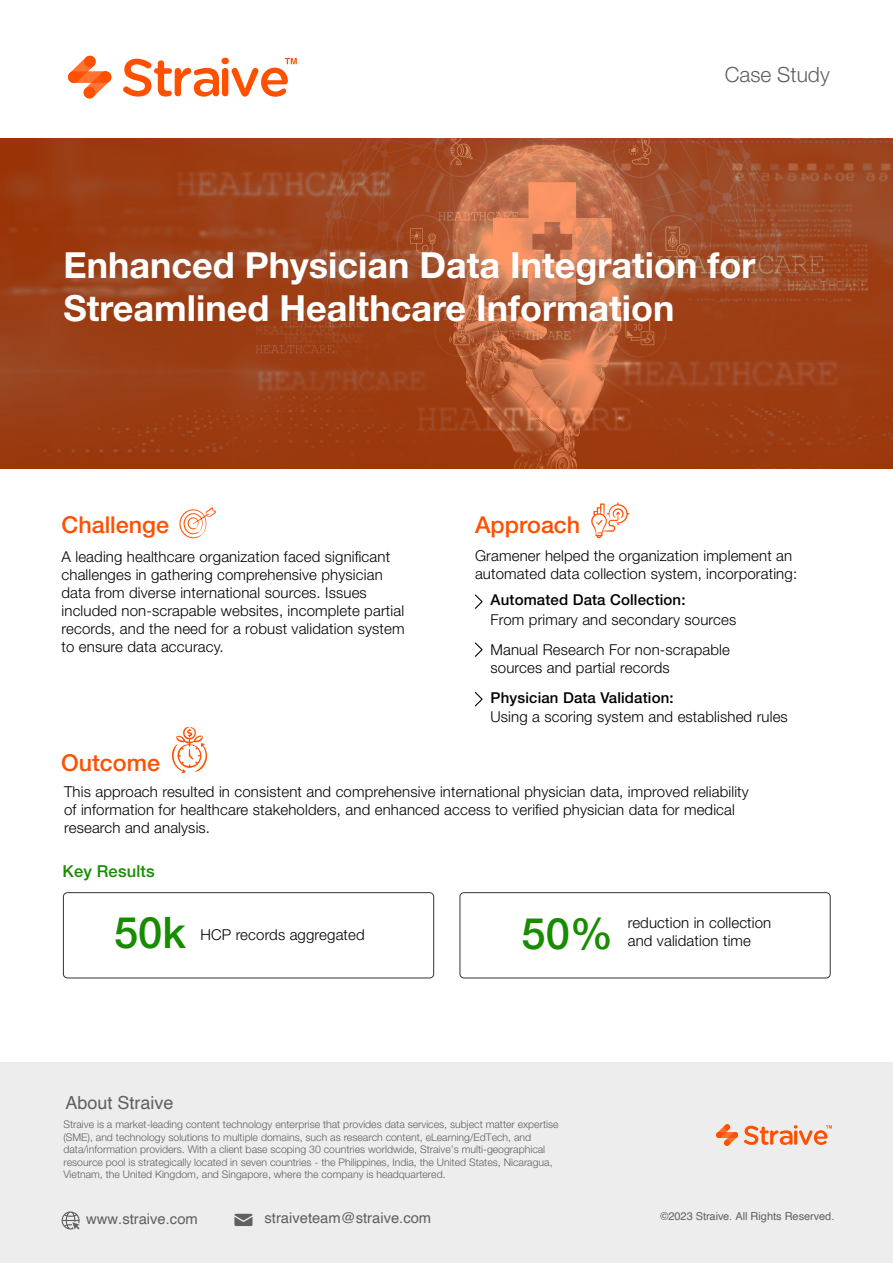
<style>
.page{position:relative;width:893px;height:1263px;background:#fff}
.page>*{position:absolute;margin:0;border:0;box-sizing:border-box;transform-origin:0 0}
.t1{font:500 43.5px "Helvetica Neue LT Std";color:#188c00}
.t2{font:700 36px/43.2px "Helvetica Neue LT Std";color:#fff}
.t3{font:500 23.25px "Helvetica Neue LT Std";color:#ff5000}
.t4{font:300 21px "Helvetica Neue LT Std";color:#606060}
.t5{font:18px "Helvetica";color:#606060}
.t6{font:500 16.5px "Helvetica Neue LT Std";letter-spacing:.01em;color:#188c00}
.t7{font:300 15px/18px "Helvetica Neue LT Std";letter-spacing:.01em;color:#000}
.t8{font:500 15px "Helvetica Neue LT Std";letter-spacing:.01em;color:#000}
.t9{font:14.7px "Helvetica";color:#606060}
.t10{font:10.95px "Helvetica";color:#606060}
.t11{font:300 10.5px/12.6px "Helvetica Neue LT Std";color:#606060}
</style>
<div class="page">
<svg style="left:0;top:139px;width:893px;height:330px;background:#a34922"></svg>
<div style="left:0;top:1062px;width:893px;height:201px;background:#ededee"></div>
<svg style="left:68px;top:56px;width:43px;height:42px"></svg>
<svg style="left:123px;top:58px;width:174px;height:39px"></svg>
<svg style="left:234px;top:1214px;width:19px;height:12px"></svg>
<svg style="left:62px;top:1211px;width:18px;height:18px"></svg>
<svg style="left:475px;top:594px;width:8px;height:15px"></svg>
<svg style="left:475px;top:642px;width:8px;height:15px"></svg>
<svg style="left:475px;top:692px;width:8px;height:14px"></svg>
<div style="left:63px;top:892px;width:371px;height:86px;border:1px solid #353535;border-radius:4px"></div>
<div style="left:460px;top:892px;width:370px;height:86px;border:1px solid #353535;border-radius:4px"></div>
<svg style="left:179px;top:507px;width:37px;height:32px"></svg>
<svg style="left:591px;top:502px;width:38px;height:36px"></svg>
<svg style="left:172px;top:726px;width:35px;height:47px"></svg>
<svg style="left:716px;top:1124px;width:22px;height:22px"></svg>
<svg style="left:744px;top:1125px;width:88px;height:20px"></svg>
<h3 class="t4" style="left:725px;top:62px;width:107px">Case Study</h3>
<h2 class="t2" style="left:63px;top:243px;width:693px">Enhanced Physician Data Integration for<br>Streamlined Healthcare Information</h2>
<h3 class="t3" style="left:62px;top:511px;width:109px">Challenge</h3>
<p class="t7" style="left:62px;top:547px;width:345px">A leading healthcare organization faced significant challenges in gathering comprehensive physician data from diverse international sources. Issues included non-scrapable websites, incomplete partial records, and the need for a robust validation system to ensure data accuracy.</p>
<h3 class="t3" style="left:475px;top:511px;width:107px">Approach</h3>
<p class="t7" style="left:475px;top:546px;width:324px">Gramener helped the organization implement an automated data collection system, incorporating:</p>
<p class="t8" style="left:491px;top:590px;width:196px">Automated Data Collection:</p>
<p class="t7" style="left:491px;top:611px;width:247px">From primary and secondary sources</p>
<p class="t7" style="left:490px;top:640px;width:241px">Manual Research For non-scrapable sources and partial records</p>
<p class="t8" style="left:491px;top:689px;width:185px">Physician Data Validation:</p>
<p class="t7" style="left:490px;top:707px;width:299px">Using a scoring system and established rules</p>
<h3 class="t3" style="left:61px;top:749px;width:100px">Outcome</h3>
<p class="t7" style="left:64px;top:783px;width:686px">This approach resulted in consistent and comprehensive international physician data, improved reliability of information for healthcare stakeholders, and enhanced access to verified physician data for medical research and analysis.</p>
<p class="t6" style="left:63px;top:862px;width:94px">Key Results</p>
<h1 class="t1" style="left:114px;top:907px;width:73px">50k</h1>
<p class="t7" style="left:200px;top:925px;width:166px">HCP records aggregated</p>
<h1 class="t1" style="left:521px;top:907px;width:93px">50%</h1>
<p class="t7" style="left:628px;top:913px;width:145px">reduction in collection and validation time</p>
<p class="t5" style="left:65px;top:1089px;width:110px">About Straive</p>
<p class="t11" style="left:63px;top:1118px;width:497px">Straive is a market-leading content technology enterprise that provides data services, subject matter expertise (SME), and technology solutions to multiple domains, such as research content, eLearning/EdTech, and data/information providers. With a client base scoping 30 countries worldwide, Straive’s multi-geographical resource pool is strategically located in seven countries - the Philippines, India, the United States, Nicaragua, Vietnam, the United Kingdom, and Singapore, where the company is headquartered.</p>
<p class="t9" style="left:86px;top:1207px;width:113px">www.straive.com</p>
<p class="t9" style="left:265px;top:1206px;width:168px">straiveteam@straive.com</p>
<p class="t10" style="left:660px;top:1208px;width:176px">©2023 Straive. All Rights Reserved.</p>
</div>
